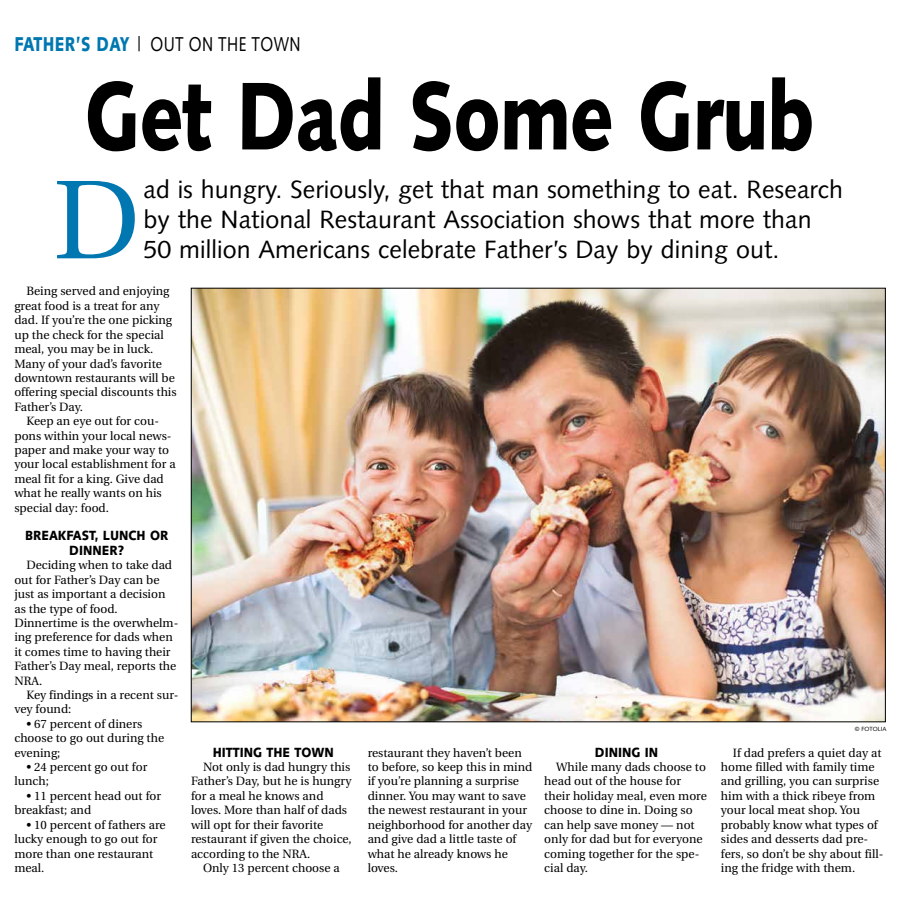
<style>
.page{position:relative;width:900px;height:908px;background:#fff}
.page>*{position:absolute;margin:0;border:0;box-sizing:border-box;transform-origin:0 0}
.t1{font:111.7px "Utopia";color:#0077b1}
.t2{font:900 96px "Syntax";letter-spacing:-.015em;color:#000;scale:.77 1}
.t3{font:25px/30px "Syntax";letter-spacing:.005em;color:#000}
.t4{font:20px "Syntax";letter-spacing:.025em;color:#000;scale:.77 1}
.t5{font:900 13.3px/14.4px "Syntax";color:#000;text-align:center;scale:.91 1}
.t6{font:12px/14.4px "Utopia";color:#000}
.t7{font:6px "Syntax";color:#000}
.s1{font-weight:900;color:#0077b1}
</style>
<div class="page">
<img style="left:193px;top:290px;width:691px;height:429px">
<h3 class="t4" style="left:14px;top:32px;width:373px"><span class="s1">FATHER’S DAY</span> | OUT ON THE TOWN</h3>
<h2 class="t2" style="left:85px;top:59px;width:950px">Get Dad Some Grub</h2>
<h1 class="t1" style="left:53px;top:159px;width:89px">D</h1>
<h3 class="t3" style="left:143px;top:175px;width:701px">ad is hungry. Seriously, get that man something to eat. Research by the National Restaurant Association shows that more than<br>50 million Americans celebrate Father’s Day by dining out.</h3>
<p class="t6" style="left:14px;top:284px;width:164px;text-indent:12px">Being served and enjoying great food is a treat for any dad. If you’re the one picking up the check for the special meal, you may be in luck.<br>Many of your dad’s favorite downtown restaurants will be offering special discounts this<br>Father’s Day.</p>
<p class="t6" style="left:14px;top:414px;width:163px;text-indent:12px">Keep an eye out for cou&shy;pons within your local news&shy;paper and make your way to your local establishment for a meal fit for a king. Give dad what he really wants on his special day: food.</p>
<p class="t5" style="left:25px;top:528px;width:159px">BREAKFAST, LUNCH OR<br>DINNER?</p>
<p class="t6" style="left:14px;top:558px;width:166px;text-indent:12px">Deciding when to take dad out for Father’s Day can be just as important a decision as the type of food.<br>Dinnertime is the overwhelm&shy;ing preference for dads when it comes time to having their<br>Father’s Day meal, reports the<br>NRA.</p>
<p class="t6" style="left:14px;top:687px;width:166px;text-indent:12px">Key findings in a recent sur&shy;vey found:</p>
<p class="t6" style="left:14px;top:716px;width:151px;text-indent:12px">• 67 percent of diners choose to go out during the evening;</p>
<p class="t6" style="left:14px;top:759px;width:134px;text-indent:12px">• 24 percent go out for lunch;</p>
<p class="t6" style="left:14px;top:788px;width:148px;text-indent:12px">• 11 percent head out for breakfast; and</p>
<p class="t6" style="left:14px;top:817px;width:153px;text-indent:12px">• 10 percent of fathers are lucky enough to go out for more than one restaurant meal.</p>
<p class="t5" style="left:213px;top:744px;width:135px">HITTING THE TOWN</p>
<p class="t6" style="left:191px;top:759px;width:162px;text-indent:12px">Not only is dad hungry this<br>Father’s Day, but he is hungry for a meal he knows and loves. More than half of dads will opt for their favorite restaurant if given the choice, according to the NRA.</p>
<p class="t6" style="left:203px;top:860px;width:138px">Only 13 percent choose a</p>
<p class="t6" style="left:368px;top:745px;width:166px">restaurant they haven’t been to before, so keep this in mind if you’re planning a surprise dinner. You may want to save the newest restaurant in your neighborhood for another day and give dad a little taste of what he already knows he loves.</p>
<p class="t5" style="left:595px;top:744px;width:71px">DINING IN</p>
<p class="t6" style="left:544px;top:759px;width:164px;text-indent:12px">While many dads choose to head out of the house for their holiday meal, even more choose to dine in. Doing so can help save money — not only for dad but for everyone coming together for the spe&shy;cial day.</p>
<p class="t7" style="left:855px;top:724px;width:33px">© FOTOLIA</p>
<p class="t6" style="left:721px;top:745px;width:164px;text-indent:12px">If dad prefers a quiet day at home filled with family time and grilling, you can surprise him with a thick ribeye from your local meat shop. You probably know what types of sides and desserts dad pre&shy;fers, so don’t be shy about fill&shy;ing the fridge with them.</p>
</div>
